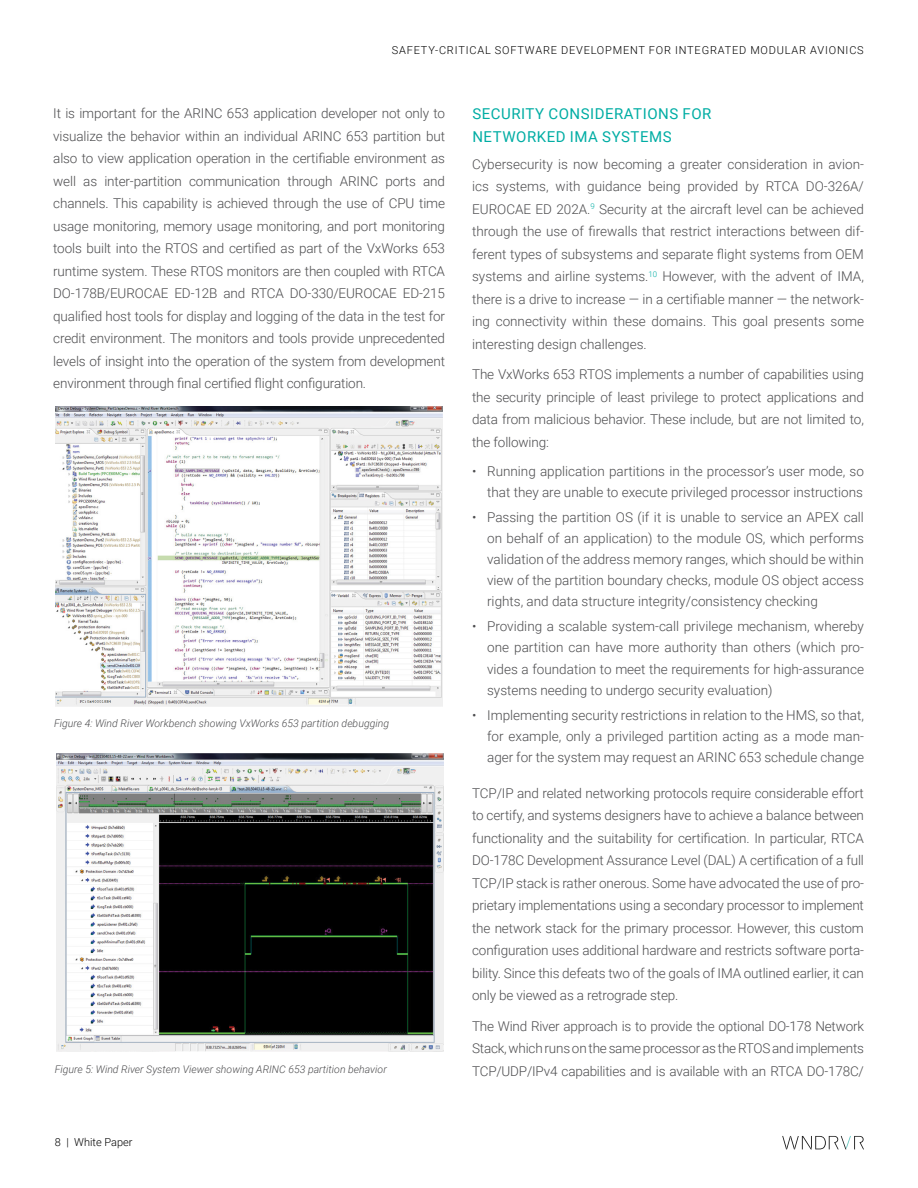
<style>
.page{position:relative;width:918px;height:1188px;background:#fff}
.page>*{position:absolute;margin:0;border:0;box-sizing:border-box;transform-origin:0 0}
.t1{font:15px/22.5px "Roboto";letter-spacing:.035em;color:#01ada4}
.t2{font:300 13.5px/22.5px "Roboto";color:#4d4d4f;text-align:justify}
.t3{font:300 10.95px "Roboto";letter-spacing:.075em;color:#000}
.t4{font:300 10.95px "Roboto";color:#000}
.t5{font:italic 300 10.5px "Roboto";color:#4d4d4f}
</style>
<div class="page">
<svg style="left:782px;top:1136px;width:82px;height:13px"></svg>
<img style="left:56px;top:407px;width:387px;height:300px">
<img style="left:56px;top:753px;width:387px;height:298px">
<p class="t3" style="left:392px;top:43px;width:474px">SAFETY-CRITICAL SOFTWARE DEVELOPMENT FOR INTEGRATED MODULAR AVIONICS</p>
<p class="t2" style="left:53px;top:102px;width:393px">It is important for the ARINC 653 application developer not only to visualize the behavior within an individual ARINC 653 partition but also to view application operation in the certifiable environment as well as inter-partition communication through ARINC ports and channels. This capability is achieved through the use of CPU time usage monitoring, memory usage monitoring, and port monitoring tools built into the RTOS and certified as part of the VxWorks 653 runtime system. These RTOS monitors are then coupled with RTCA DO-178B/EUROCAE ED-12B and RTCA DO-330/EUROCAE ED-215 qualified host tools for display and logging of the data in the test for credit environment. The monitors and tools provide unprecedented levels of insight into the operation of the system from development environment through final certified flight configuration.</p>
<p class="t1" style="left:472px;top:102px;width:241px">SECURITY CONSIDERATIONS FOR<br>NETWORKED IMA SYSTEMS</p>
<p class="t2" style="left:472px;top:152px;width:393px">Cybersecurity is now becoming a greater consideration in avion&shy;ics systems, with guidance being provided by RTCA DO-326A/ EUROCAE ED 202A.<sup>9</sup> Security at the aircraft level can be achieved through the use of firewalls that restrict interactions between dif&shy;ferent types of subsystems and separate flight systems from OEM systems and airline systems.<sup>10</sup> However, with the advent of IMA, there is a drive to increase — in a certifiable manner — the network&shy;ing connectivity within these domains. This goal presents some interesting design challenges.</p>
<p class="t2" style="left:472px;top:363px;width:393px">The VxWorks 653 RTOS implements a number of capabilities using the security principle of least privilege to protect applications and data from malicious behavior. These include, but are not limited to, the following:</p>
<p class="t2" style="left:472px;top:460px;width:393px;line-height:21px;text-align:right">• Running application partitions in the processor’s user mode, so that they are unable to execute privileged processor instructions</p>
<p class="t2" style="left:487px;top:506px;width:378px;line-height:21px;text-indent:-15px">• Passing the partition OS (if it is unable to service an APEX call on behalf of an application) to the module OS, which performs validation of the address memory ranges, which should be within view of the partition boundary checks, module OS object access rights, and data structure integrity/consistency checking</p>
<p class="t2" style="left:487px;top:616px;width:378px;line-height:21px;text-indent:-15px">• Providing a scalable system-call privilege mechanism, whereby one partition can have more authority than others (which pro&shy;vides a foundation to meet the requirements for high-assurance systems needing to undergo security evaluation)</p>
<p class="t2" style="left:487px;top:704px;width:378px;line-height:21px;text-indent:-15px">• Implementing security restrictions in relation to the HMS, so that, for example, only a privileged partition acting as a mode man&shy;ager for the system may request an ARINC 653 schedule change</p>
<p class="t2" style="left:472px;top:781px;width:393px">TCP/IP and related networking protocols require considerable effort to certify, and systems designers have to achieve a balance between functionality and the suitability for certification. In particular, RTCA DO-178C Development Assurance Level (DAL) A certification of a full TCP/IP stack is rather onerous. Some have advocated the use of pro&shy;prietary implementations using a secondary processor to implement the network stack for the primary processor. However, this custom configuration uses additional hardware and restricts software porta&shy;bility. Since this defeats two of the goals of IMA outlined earlier, it can only be viewed as a retrograde step.</p>
<p class="t2" style="left:472px;top:1014px;width:393px">The Wind River approach is to provide the optional DO-178 Network Stack, which runs on the same processor as the RTOS and implements TCP/UDP/IPv4 capabilities and is available with an RTCA DO-178C/</p>
<p class="t5" style="left:54px;top:716px;width:337px">Figure 4: Wind River Workbench showing VxWorks 653 partition debugging</p>
<p class="t5" style="left:55px;top:1062px;width:334px">Figure 5: Wind River System Viewer showing ARINC 653 partition behavior</p>
<p class="t4" style="left:55px;top:1134px;width:79px">8 | White Paper</p>
</div>
